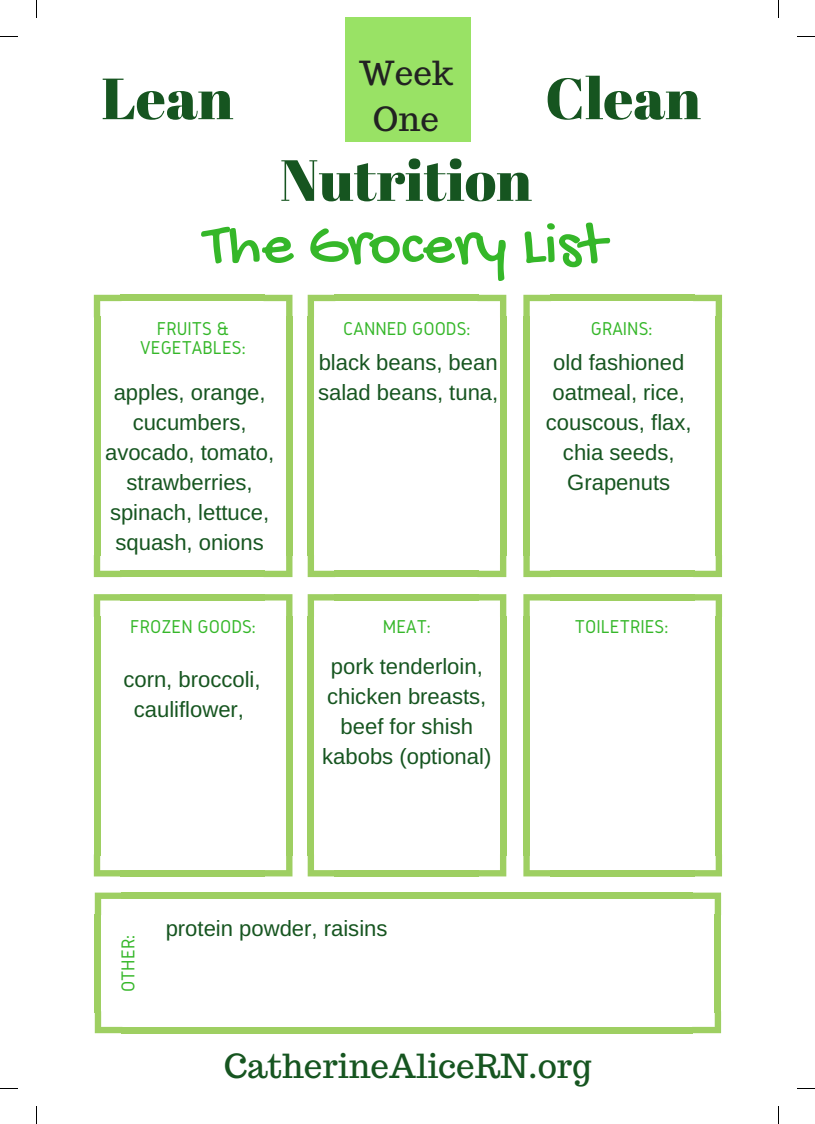
<style>
.page{position:relative;width:815px;height:1124px;background:#fff}
.page>*{position:absolute;margin:0;border:0;box-sizing:border-box;transform-origin:0 0}
.t1{font:62.12px "Gochi Hand";color:#35b729}
.t2{font:57.88px "Abril Fatface";color:#165520}
.t3{font:33.12px "Trocchi";color:#165520}
.t4{font:33.12px "Trocchi";color:#222}
.t5{font:22.12px/30px "Arimo";color:#165520;text-align:center}
.t6{font:19.25px/18.8px "Gidole";color:#35b729;text-align:center}
</style>
<div class="page">
<div style="left:345px;top:18px;width:126px;height:124px;background:#99e265"></div>
<svg style="left:94px;top:295px;width:28px;height:22px"></svg>
<div style="left:94px;top:316px;width:6px;height:240px;background:#9ecf62"></div>
<svg style="left:94px;top:555px;width:26px;height:22px"></svg>
<div style="left:120px;top:570px;width:145px;height:7px;background:#9ecf62"></div>
<svg style="left:265px;top:556px;width:27px;height:21px"></svg>
<div style="left:286px;top:316px;width:6px;height:240px;background:#9ecf62"></div>
<div style="left:120px;top:295px;width:145px;height:6px;background:#9ecf62"></div>
<svg style="left:264px;top:295px;width:28px;height:21px"></svg>
<svg style="left:94px;top:594px;width:28px;height:22px"></svg>
<div style="left:94px;top:615px;width:6px;height:240px;background:#9ecf62"></div>
<svg style="left:94px;top:854px;width:26px;height:22px"></svg>
<div style="left:120px;top:870px;width:145px;height:6px;background:#9ecf62"></div>
<svg style="left:265px;top:855px;width:27px;height:21px"></svg>
<div style="left:286px;top:615px;width:6px;height:240px;background:#9ecf62"></div>
<div style="left:120px;top:594px;width:145px;height:6px;background:#9ecf62"></div>
<svg style="left:264px;top:594px;width:28px;height:22px"></svg>
<svg style="left:308px;top:295px;width:27px;height:21px"></svg>
<div style="left:308px;top:316px;width:6px;height:240px;background:#9ecf62"></div>
<svg style="left:308px;top:556px;width:26px;height:21px"></svg>
<div style="left:334px;top:570px;width:144px;height:7px;background:#9ecf62"></div>
<svg style="left:478px;top:556px;width:28px;height:21px"></svg>
<div style="left:500px;top:316px;width:6px;height:240px;background:#9ecf62"></div>
<div style="left:334px;top:295px;width:144px;height:6px;background:#9ecf62"></div>
<svg style="left:477px;top:295px;width:29px;height:21px"></svg>
<svg style="left:523px;top:295px;width:28px;height:21px"></svg>
<div style="left:523px;top:316px;width:7px;height:240px;background:#9ecf62"></div>
<svg style="left:523px;top:556px;width:27px;height:21px"></svg>
<div style="left:550px;top:570px;width:144px;height:7px;background:#9ecf62"></div>
<svg style="left:694px;top:555px;width:28px;height:22px"></svg>
<div style="left:716px;top:316px;width:6px;height:240px;background:#9ecf62"></div>
<div style="left:550px;top:295px;width:144px;height:6px;background:#9ecf62"></div>
<svg style="left:693px;top:295px;width:29px;height:22px"></svg>
<svg style="left:308px;top:594px;width:27px;height:21px"></svg>
<div style="left:308px;top:615px;width:6px;height:240px;background:#9ecf62"></div>
<svg style="left:308px;top:855px;width:26px;height:21px"></svg>
<div style="left:334px;top:870px;width:144px;height:6px;background:#9ecf62"></div>
<svg style="left:478px;top:855px;width:28px;height:21px"></svg>
<div style="left:500px;top:615px;width:6px;height:240px;background:#9ecf62"></div>
<div style="left:334px;top:594px;width:144px;height:6px;background:#9ecf62"></div>
<svg style="left:477px;top:594px;width:29px;height:21px"></svg>
<svg style="left:523px;top:594px;width:28px;height:21px"></svg>
<div style="left:523px;top:615px;width:7px;height:240px;background:#9ecf62"></div>
<svg style="left:523px;top:855px;width:27px;height:21px"></svg>
<div style="left:550px;top:870px;width:144px;height:6px;background:#9ecf62"></div>
<svg style="left:694px;top:854px;width:28px;height:22px"></svg>
<div style="left:716px;top:615px;width:6px;height:240px;background:#9ecf62"></div>
<div style="left:550px;top:594px;width:144px;height:6px;background:#9ecf62"></div>
<svg style="left:693px;top:594px;width:29px;height:22px"></svg>
<svg style="left:95px;top:892px;width:27px;height:23px"></svg>
<div style="left:95px;top:914px;width:6px;height:98px;background:#9ecf62"></div>
<svg style="left:95px;top:1011px;width:26px;height:21px"></svg>
<div style="left:121px;top:1026px;width:572px;height:6px;background:#9ecf62"></div>
<svg style="left:692px;top:1011px;width:29px;height:21px"></svg>
<div style="left:715px;top:914px;width:6px;height:98px;background:#9ecf62"></div>
<div style="left:121px;top:892px;width:572px;height:6px;background:#9ecf62"></div>
<svg style="left:692px;top:892px;width:29px;height:23px"></svg>
<svg style="left:36px;top:0;width:1px;height:18px"></svg>
<svg style="left:0;top:36px;width:18px;height:1px"></svg>
<svg style="left:778px;top:0;width:1px;height:18px"></svg>
<svg style="left:797px;top:36px;width:18px;height:1px"></svg>
<svg style="left:778px;top:1106px;width:1px;height:17px"></svg>
<svg style="left:36px;top:1106px;width:1px;height:17px"></svg>
<h2 class="t2" style="left:101px;top:58px;width:133px">Lean</h2>
<h3 class="t4" style="left:359px;top:52px;width:96px">Week</h3>
<h3 class="t4" style="left:373px;top:98px;width:68px">One</h3>
<h2 class="t2" style="left:280px;top:139px;width:253px">Nutrition</h2>
<h2 class="t2" style="left:545px;top:58px;width:157px">Clean</h2>
<h1 class="t1" style="left:204px;top:212px;width:403px">The Grocery List</h1>
<p class="t6" style="left:140px;top:319px;width:107px">FRUITS &amp;<br>VEGETABLES:</p>
<p class="t5" style="left:105px;top:377px;width:171px">apples, orange, cucumbers, avocado, tomato, strawberries, spinach, lettuce, squash, onions</p>
<p class="t6" style="left:130px;top:617px;width:127px">FROZEN GOODS:</p>
<p class="t5" style="left:123px;top:664px;width:139px">corn, broccoli, cauliflower,</p>
<p class="t6" style="left:343px;top:319px;width:129px">CANNED GOODS:</p>
<p class="t6" style="left:591px;top:319px;width:63px">GRAINS:</p>
<p class="t5" style="left:318px;top:347px;width:182px;text-align:left">black beans, bean salad beans, tuna,</p>
<p class="t5" style="left:546px;top:347px;width:147px">old fashioned oatmeal, rice, couscous, flax, chia seeds,<br>Grapenuts</p>
<p class="t6" style="left:383px;top:617px;width:49px">MEAT:</p>
<p class="t6" style="left:575px;top:617px;width:95px">TOILETRIES:</p>
<p class="t5" style="left:322px;top:651px;width:171px">pork tenderloin, chicken breasts, beef for shish kabobs (optional)</p>
<p class="t6" style="left:118px;top:991px;width:59px;rotate:-90deg">OTHER:</p>
<p class="t5" style="left:166px;top:912px;width:223px">protein powder, raisins</p>
<h3 class="t3" style="left:224px;top:1044px;width:369px">CatherineAliceRN.org</h3>
</div>
